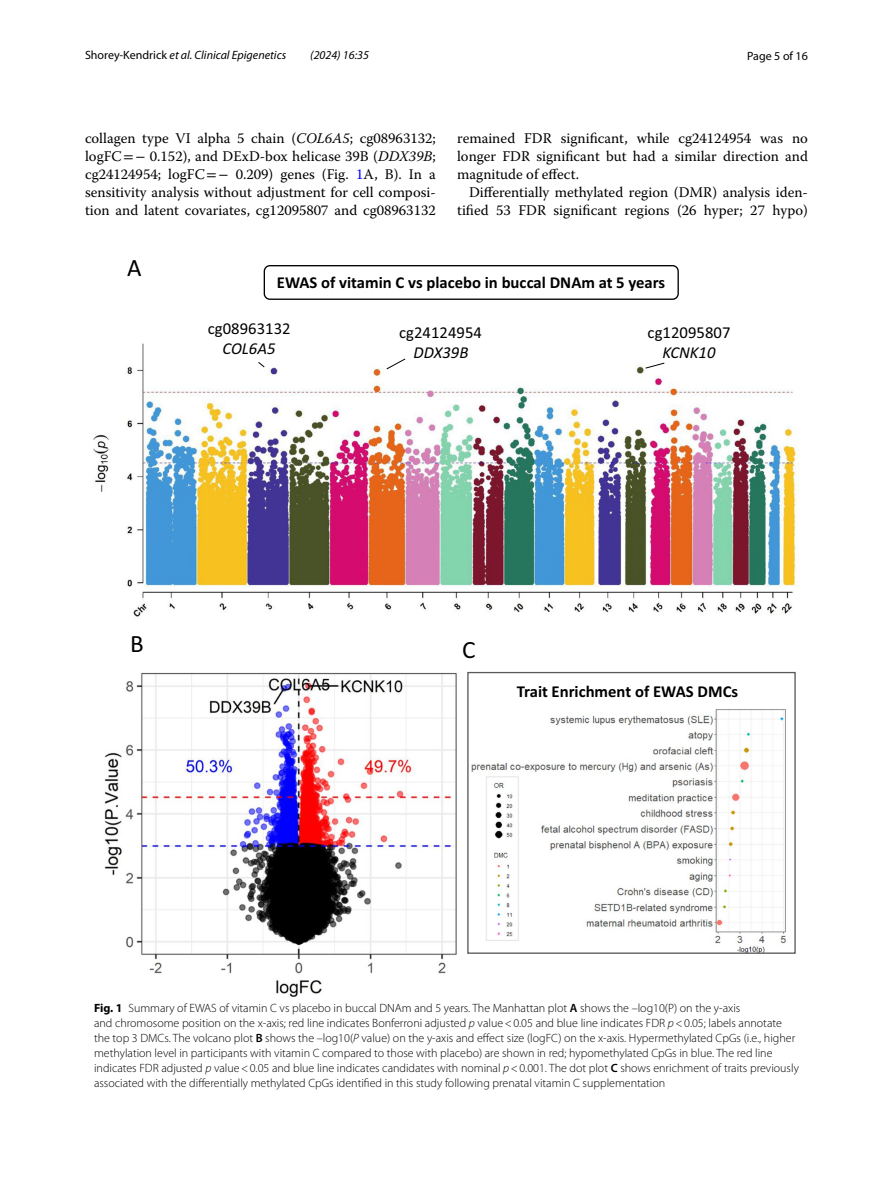
<style>
.page{position:relative;width:893px;height:1187px;background:#fff}
.page>*{position:absolute;margin:0;border:0;box-sizing:border-box;transform-origin:0 0}
.t1{font:25.05px "Calibri";color:#000}
.t2{font:700 16.65px "Calibri";color:#000}
.t3{font:16.65px "Calibri";color:#000}
.t4{font:italic 16.65px "Calibri";color:#000}
.t5{font:14.7px/18px "Warnock Pro";color:#000;text-align:justify}
.t6{font:300 12px/15px "Myriad Pro";color:#000}
.t7{font:italic 12px "Myriad Pro";color:#000}
.t8{font:12px "Myriad Pro";color:#000}
.s1{font-style:normal}
.s2{font-style:italic}
.s3{font-family:"STIX"}
.s4{color:#00f}
.s5{font-weight:700}
.s6{font-weight:600}
</style>
<div class="page">
<img style="left:93px;top:343px;width:707px;height:653px">
<div style="left:467px;top:672px;width:329px;height:281px;border:1px solid #5a5a5a"></div>
<svg style="left:258px;top:358px;width:407px;height:12px"></svg>
<div style="left:264px;top:265px;width:415px;height:35px;border:1px solid #000;border-radius:6px"></div>
<p class="t7" style="left:85px;top:48px;width:203px"><span class="s1">Shorey‑Kendrick</span> et al. Clinical Epigenetics</p>
<p class="t7" style="left:310px;top:48px;width:60px">(2024) 16:35</p>
<p class="t8" style="left:747px;top:48px;width:62px">Page 5 of 16</p>
<p class="t5" style="left:85px;top:128px;width:352px">collagen type VI alpha 5 chain (<span class="s2">COL6A5</span>; cg08963132; logFC<span class="s3">=−</span> 0.152), and DExD-box helicase 39B (<span class="s2">DDX39B</span>; cg24124954; logFC<span class="s3">=−</span> 0.209) genes (Fig. <span class="s4">1</span>A, B). In a sensitivity analysis without adjustment for cell composi&shy;tion and latent covariates, cg12095807 and cg08963132</p>
<p class="t5" style="left:457px;top:128px;width:352px">remained FDR significant, while cg24124954 was no longer FDR significant but had a similar direction and magnitude of effect.</p>
<p class="t5" style="left:457px;top:182px;width:352px;text-align:right">Differentially methylated region (DMR) analysis iden&shy;tified 53 FDR significant regions (26 hyper; 27 hypo)</p>
<h1 class="t1" style="left:127px;top:252px;width:16px">A</h1>
<h2 class="t2" style="left:277px;top:272px;width:390px">EWAS of vitamin C vs placebo in buccal DNAm at 5 years</h2>
<h2 class="t3" style="left:208px;top:318px;width:84px">cg08963132</h2>
<h2 class="t4" style="left:223px;top:337px;width:54px">COL6A5</h2>
<h2 class="t3" style="left:399px;top:322px;width:84px">cg24124954</h2>
<h2 class="t4" style="left:413px;top:341px;width:57px">DDX39B</h2>
<h2 class="t3" style="left:648px;top:322px;width:84px">cg12095807</h2>
<h2 class="t4" style="left:662px;top:341px;width:54px">KCNK10</h2>
<h1 class="t1" style="left:130px;top:628px;width:15px">B</h1>
<h1 class="t1" style="left:462px;top:633px;width:15px">C</h1>
<h2 class="t2" style="left:517px;top:680px;width:223px">Trait Enrichment of EWAS DMCs</h2>
<p class="t6" style="left:94px;top:1000px;width:706px"><span class="s5">Fig. 1</span> Summary of EWAS of vitamin C vs placebo in buccal DNAm and 5 years. The Manhattan plot <span class="s6">A</span> shows the –log10(P) on the y-axis<br>and chromosome position on the x-axis; red line indicates Bonferroni adjusted <span class="s2">p</span> value&lt;0.05 and blue line indicates FDR <span class="s2">p</span>&lt;0.05; labels annotate the top 3 DMCs. The volcano plot <span class="s6">B</span> shows the –log10(<span class="s2">P</span> value) on the y-axis and effect size (logFC) on the x-axis. Hypermethylated CpGs (i.e., higher methylation level in participants with vitamin C compared to those with placebo) are shown in red; hypomethylated CpGs in blue. The red line indicates FDR adjusted <span class="s2">p</span> value&lt;0.05 and blue line indicates candidates with nominal <span class="s2">p</span>&lt;0.001. The dot plot <span class="s6">C</span> shows enrichment of traits previously associated with the differentially methylated CpGs identified in this study following prenatal vitamin C supplementation</p>
</div>
